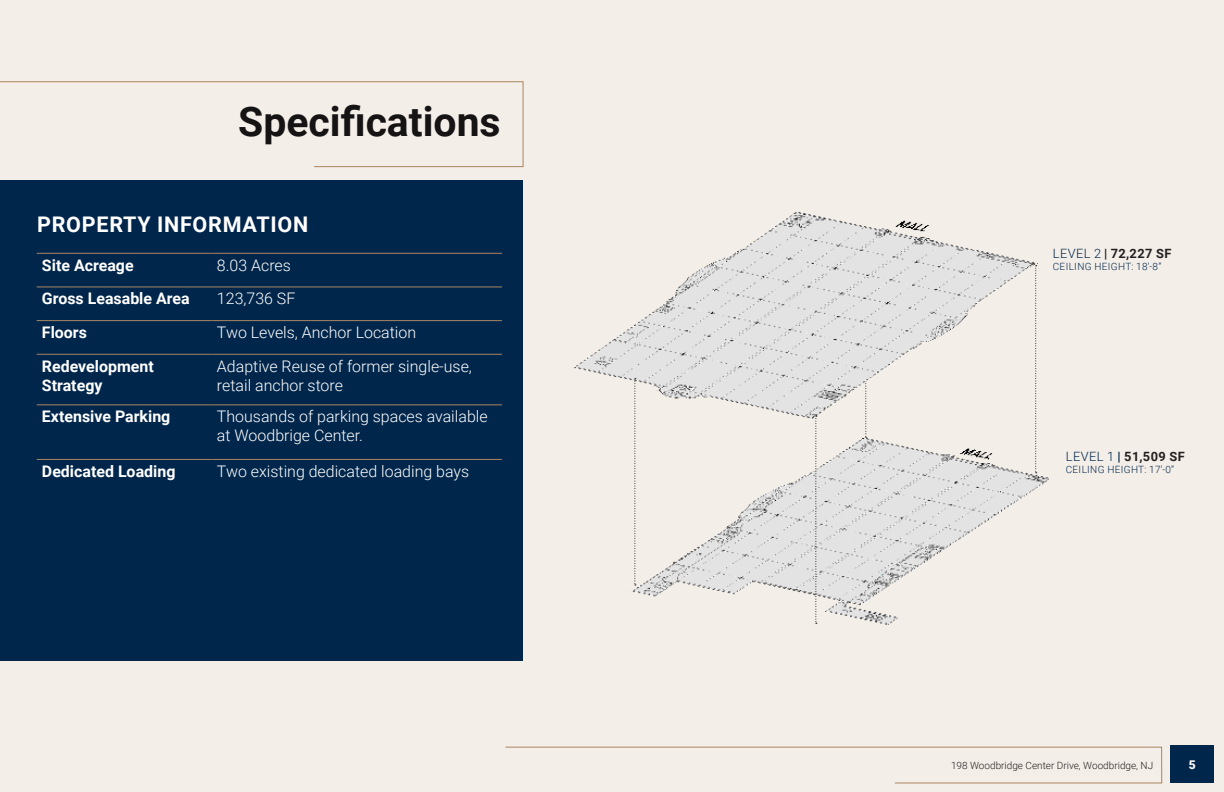
<style>
.page{position:relative;width:1224px;height:792px;background:#f4eee8}
.page>*{position:absolute;margin:0;border:0;box-sizing:border-box;transform-origin:0 0}
.t1{font:700 40.9px "Roboto";color:#151314}
.t2{font:700 21.5px "Roboto";letter-spacing:.035em;color:#fff}
.t3{font:300 16px/19.1px "Roboto";color:#fff}
.t4{font:700 16px "Roboto";color:#fff}
.t5{font:700 12.8px "Roboto";letter-spacing:.035em;color:#231f20}
.t6{font:900 12px "Roboto";color:#fff}
.t7{font:300 10px "Roboto";letter-spacing:.035em;color:#00264b}
.t8{font:300 10px "Roboto";color:#231f20}
.s1{font-weight:300;color:#00264b}
.s2{color:#00264b}
</style>
<div class="page">
<div style="left:1171px;top:746px;width:43px;height:37px;background:#00264b"></div>
<svg style="left:505px;top:746px;width:658px;height:38px"></svg>
<img style="left:573px;top:212px;width:475px;height:413px">
<div style="left:0;top:181px;width:523px;height:480px;background:#00264b"></div>
<svg style="left:0;top:81px;width:524px;height:87px"></svg>
<svg style="left:635px;top:378px;width:1px;height:208px"></svg>
<svg style="left:815px;top:416px;width:2px;height:208px"></svg>
<svg style="left:1035px;top:265px;width:2px;height:208px"></svg>
<hr style="left:37px;top:253px;width:175px;height:1px;background:#a98561">
<hr style="left:212px;top:253px;width:290px;height:1px;background:#a98561">
<hr style="left:37px;top:287px;width:175px;height:1px;background:#a98561">
<hr style="left:212px;top:287px;width:290px;height:1px;background:#a98561">
<hr style="left:37px;top:320px;width:175px;height:1px;background:#a98561">
<hr style="left:212px;top:320px;width:290px;height:1px;background:#a98561">
<hr style="left:37px;top:354px;width:175px;height:1px;background:#a98561">
<hr style="left:212px;top:354px;width:290px;height:1px;background:#a98561">
<hr style="left:37px;top:405px;width:175px;height:1px;background:#a98561">
<hr style="left:212px;top:405px;width:290px;height:1px;background:#a98561">
<hr style="left:37px;top:459px;width:175px;height:1px;background:#a98561">
<hr style="left:212px;top:459px;width:290px;height:1px;background:#a98561">
<p class="t1" style="left:238px;top:93px;width:264px">Specifications</p>
<p class="t2" style="left:37px;top:209px;width:273px">PROPERTY INFORMATION</p>
<p class="t5" style="left:1053px;top:244px;width:120px"><span class="s1">LEVEL 2</span> | 72,227 SF</p>
<p class="t4" style="left:42px;top:254px;width:93px">Site Acreage</p>
<p class="t3" style="left:217px;top:255px;width:75px">8.03 Acres</p>
<p class="t7" style="left:1053px;top:259px;width:110px">CEILING HEIGHT: 18’-8”</p>
<p class="t4" style="left:42px;top:287px;width:149px">Gross Leasable Area</p>
<p class="t3" style="left:217px;top:288px;width:80px">123,736 SF</p>
<p class="t4" style="left:42px;top:321px;width:47px">Floors</p>
<p class="t3" style="left:217px;top:322px;width:201px">Two Levels, Anchor Location</p>
<p class="t4" style="left:42px;top:355px;width:113px">Redevelopment</p>
<p class="t4" style="left:42px;top:374px;width:62px">Strategy</p>
<p class="t3" style="left:217px;top:356px;width:257px">Adaptive Reuse of former single-use, retail anchor store</p>
<p class="t4" style="left:42px;top:405px;width:130px">Extensive Parking</p>
<p class="t3" style="left:217px;top:406px;width:272px">Thousands of parking spaces available at Woodbrige Center.</p>
<p class="t4" style="left:42px;top:460px;width:135px">Dedicated Loading</p>
<p class="t3" style="left:217px;top:461px;width:254px">Two existing dedicated loading bays</p>
<p class="t5" style="left:1066px;top:448px;width:121px"><span class="s1">LEVEL 1</span> <span class="s2">|</span> 51,509 SF</p>
<p class="t7" style="left:1066px;top:463px;width:110px">CEILING HEIGHT: 17’-0”</p>
<p class="t8" style="left:951px;top:758px;width:204px">198 Woodbridge Center Drive, Woodbridge, NJ</p>
<p class="t6" style="left:1189px;top:757px;width:8px">5</p>
</div>
